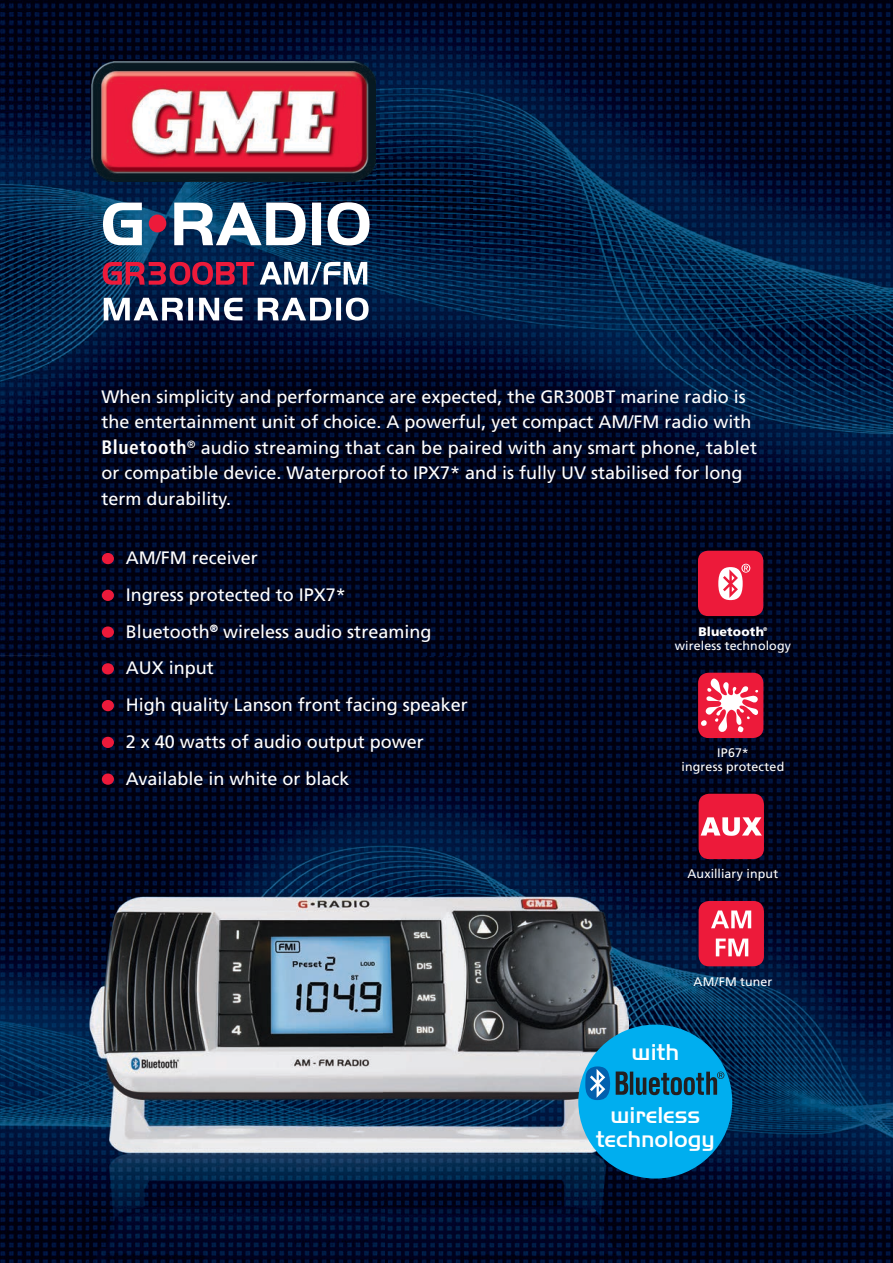
<style>
.page{position:relative;width:893px;height:1263px;background:#fff}
.page>*{position:absolute;margin:0;border:0;box-sizing:border-box;transform-origin:0 0}
.t1{font:500 23.85px/23.9px "Handel Gothic EF";color:#fff;text-align:center}
.t2{font:18px/36.8px "Frutiger LT";color:#fff}
.t3{font:12.45px/14.2px "Frutiger LT";letter-spacing:.01em;color:#fff;text-align:center}
.t4{font:900 12.45px "Frutiger LT";letter-spacing:.01em;color:#fff}
.t5{font:900 5.4px "Frutiger LT";color:#fff}
.s1{font-weight:700;font-stretch:condensed;font-size:19.5px}
</style>
<div class="page">
<img style="left:0;top:0;width:52px;height:656px">
<img style="left:52px;top:369px;width:841px;height:287px">
<img style="left:473px;top:0;width:420px;height:369px">
<img style="left:52px;top:158px;width:421px;height:211px">
<img style="left:368px;top:0;width:105px;height:158px">
<img style="left:52px;top:0;width:52px;height:158px">
<img style="left:104px;top:0;width:264px;height:62px">
<img style="left:0;top:656px;width:841px;height:252px">
<img style="left:841px;top:656px;width:52px;height:607px">
<img style="left:0;top:908px;width:89px;height:355px">
<img style="left:629px;top:908px;width:212px;height:355px">
<img style="left:91px;top:62px;width:285px;height:120px">
<svg style="left:103px;top:262px;width:151px;height:23px;background:#782045"></svg>
<svg style="left:260px;top:262px;width:107px;height:23px"></svg>
<svg style="left:104px;top:298px;width:265px;height:23px"></svg>
<svg style="left:174px;top:202px;width:196px;height:43px"></svg>
<div style="left:149px;top:215px;width:17px;height:17px;background:#ed1a3a;border-radius:50%"></div>
<svg style="left:103px;top:203px;width:39px;height:42px"></svg>
<div style="left:102px;top:553px;width:12px;height:11px;background:#ed1a3a;border-radius:50%"></div>
<div style="left:102px;top:590px;width:12px;height:11px;background:#ed1a3a;border-radius:50%"></div>
<div style="left:102px;top:626px;width:12px;height:12px;background:#ed1a3a;border-radius:50%"></div>
<div style="left:102px;top:663px;width:12px;height:11px;background:#ed1a3a;border-radius:50%"></div>
<div style="left:102px;top:700px;width:12px;height:11px;background:#ed1a3a;border-radius:50%"></div>
<div style="left:102px;top:737px;width:12px;height:11px;background:#ed1a3a;border-radius:50%"></div>
<div style="left:102px;top:773px;width:12px;height:12px;background:#ed1a3a;border-radius:50%"></div>
<img style="left:89px;top:890px;width:540px;height:373px">
<div style="left:698px;top:551px;width:65px;height:65px;background:#ed1a3a;border-radius:10px"></div>
<svg style="left:718px;top:564px;width:32px;height:36px"></svg>
<div style="left:698px;top:673px;width:65px;height:65px;background:#ed1a3a;border-radius:10px"></div>
<svg style="left:701px;top:678px;width:58px;height:55px"></svg>
<div style="left:699px;top:794px;width:65px;height:65px;background:#ed1a3a;border-radius:10px"></div>
<svg style="left:701px;top:817px;width:61px;height:19px"></svg>
<div style="left:699px;top:901px;width:65px;height:65px;background:#ed1a3a;border-radius:10px"></div>
<svg style="left:716px;top:938px;width:32px;height:18px"></svg>
<svg style="left:711px;top:910px;width:40px;height:18px"></svg>
<div style="left:578px;top:1024px;width:154px;height:154px;background:#00aeef;border-radius:50%"></div>
<svg style="left:585px;top:1066px;width:139px;height:34px"></svg>
<p class="t2" style="left:101px;top:384px;width:657px;line-height:25.5px">When simplicity and performance are expected, the GR300BT marine radio is the entertainment unit of choice. A powerful, yet compact AM/FM radio with <span class="s1">Bluetooth</span><sup>®</sup> audio streaming that can be paired with any smart phone, tablet or compatible device. Waterproof to IPX7* and is fully UV stabilised for long term durability.</p>
<p class="t2" style="left:126px;top:540px;width:344px">AM/FM receiver<br>Ingress protected to IPX7*<br>Bluetooth<sup>®</sup> wireless audio streaming<br>AUX input<br>High quality Lanson front facing speaker<br>2 x 40 watts of audio output power<br>Available in white or black</p>
<p class="t4" style="left:698px;top:624px;width:67px">Bluetooth</p>
<p class="t5" style="left:763px;top:626px;width:6px">®</p>
<p class="t3" style="left:675px;top:639px;width:118px">wireless technology</p>
<p class="t3" style="left:682px;top:746px;width:104px">IP67*<br>ingress protected</p>
<p class="t3" style="left:688px;top:867px;width:92px">Auxilliary input</p>
<p class="t3" style="left:693px;top:974px;width:81px">AM/FM tuner</p>
<h1 class="t1" style="left:632px;top:1040px;width:49px">with</h1>
<h1 class="t1" style="left:596px;top:1103px;width:121px">wireless technology</h1>
</div>
